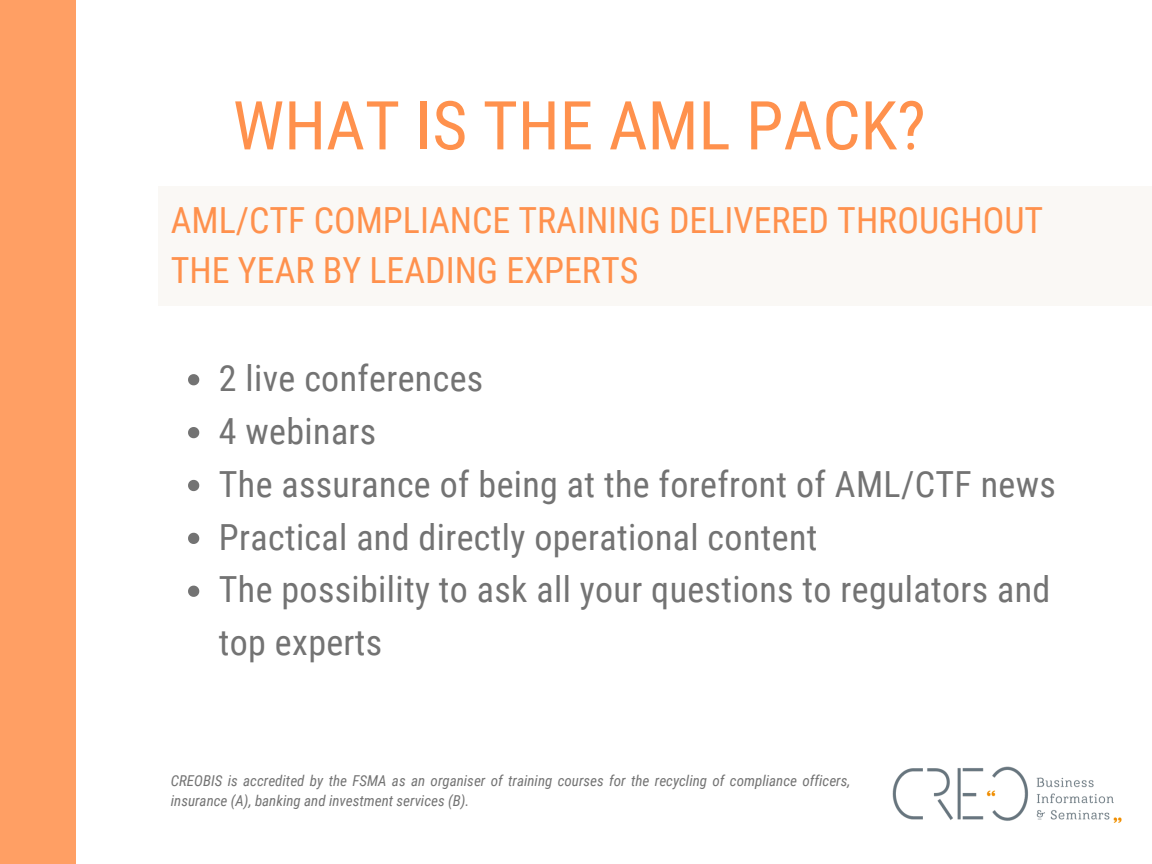
<style>
.page{position:relative;width:1152px;height:864px;background:#fff}
.page>*{position:absolute;margin:0;border:0;box-sizing:border-box;transform-origin:0 0}
.t1{font:67.5px "Roboto Condensed";color:#ff914d}
.t2{font:36px/52.8px "Roboto Condensed";letter-spacing:.01em;color:#737373}
.t3{font:36px/49.5px "Roboto Condensed";color:#ff914d}
.t4{font:italic 15px/20.2px "Roboto Condensed";color:#737373}
</style>
<div class="page">
<div style="left:0;top:0;width:76px;height:864px;background:#ff9f64"></div>
<svg style="left:188px;top:374px;width:11px;height:11px"></svg>
<svg style="left:188px;top:427px;width:11px;height:11px"></svg>
<svg style="left:188px;top:480px;width:11px;height:11px"></svg>
<svg style="left:188px;top:533px;width:11px;height:11px"></svg>
<svg style="left:188px;top:586px;width:11px;height:11px"></svg>
<img style="left:892px;top:766px;width:230px;height:57px">
<div style="left:158px;top:186px;width:994px;height:120px;background:#faf8f5"></div>
<p class="t1" style="left:233px;top:87px;width:694px">WHAT IS THE AML PACK?</p>
<p class="t3" style="left:171px;top:196px;width:874px">AML/CTF COMPLIANCE TRAINING DELIVERED THROUGHOUT<br>THE YEAR BY LEADING EXPERTS</p>
<p class="t2" style="left:219px;top:352px;width:266px">2 live conferences</p>
<p class="t2" style="left:219px;top:405px;width:159px">4 webinars</p>
<p class="t2" style="left:219px;top:458px;width:839px">The assurance of being at the forefront of AML/CTF news</p>
<p class="t2" style="left:219px;top:511px;width:600px">Practical and directly operational content</p>
<p class="t2" style="left:219px;top:564px;width:833px">The possibility to ask all your questions to regulators and top experts</p>
<p class="t4" style="left:171px;top:771px;width:681px">CREOBIS is accredited by the FSMA as an organiser of training courses for the recycling of compliance officers, insurance (A), banking and investment services (B).</p>
</div>
